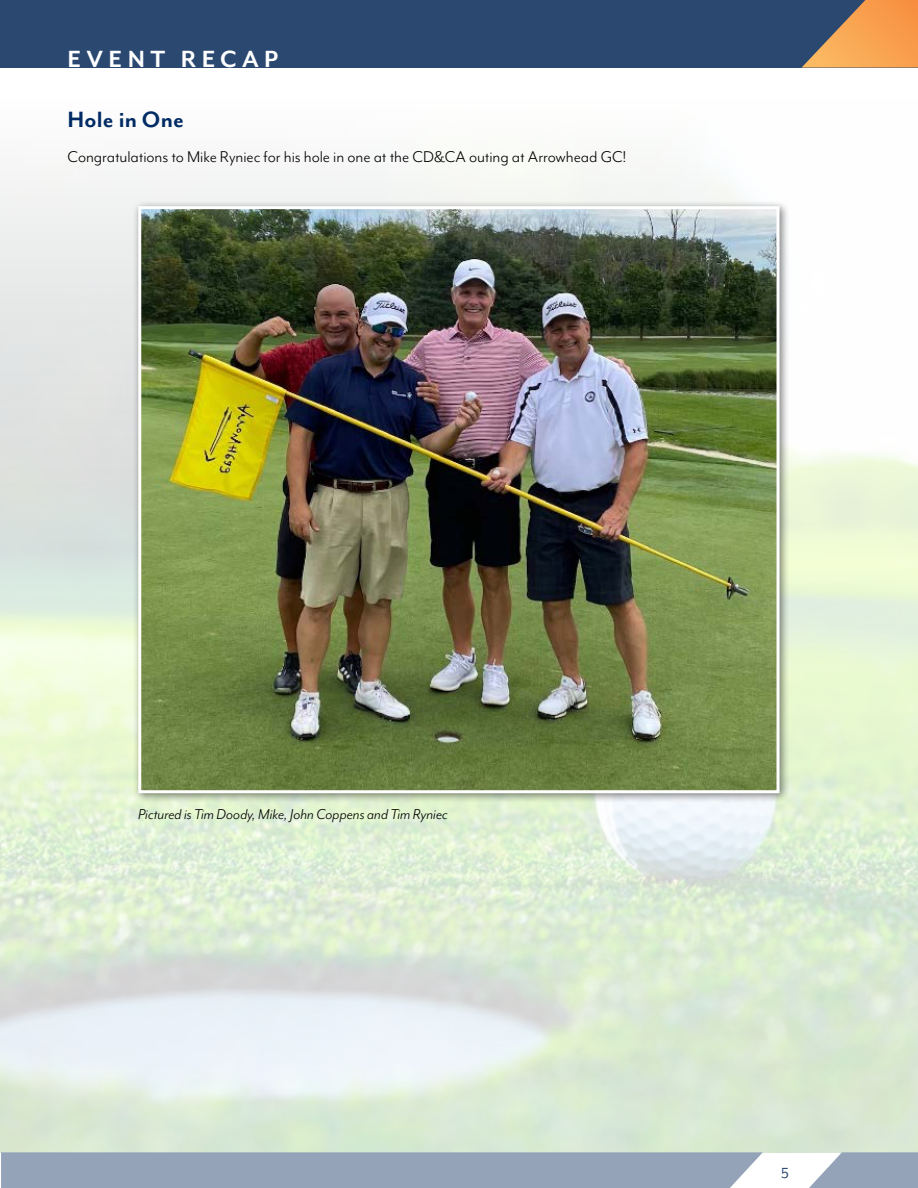
<style>
.page{position:relative;width:918px;height:1188px;background:#fff}
.page>*{position:absolute;margin:0;border:0;box-sizing:border-box;transform-origin:0 0}
.t1{font:700 27px "Mr Eaves Mod OT";letter-spacing:.2em;color:#fff}
.t2{font:700 25.5px "Mr Eaves Mod OT";letter-spacing:.01em;color:#002b64}
.t3{font:18px "Mr Eaves Mod OT";letter-spacing:-.005em;color:#000}
.t4{font:italic 16.5px "Mr Eaves Mod OT";letter-spacing:.005em;color:#000}
.t5{font:16.5px "Mr Eaves San OT";color:#2b4871}
</style>
<div class="page">
<div style="left:0;top:0;width:918px;height:68px;background:#2b4871"></div>
<svg style="left:802px;top:0;width:116px;height:68px"></svg>
<svg style="left:809px;top:1152px;width:109px;height:36px"></svg>
<div style="left:1px;top:1152px;width:762px;height:36px;background:#95a3b8"></div>
<div style="left:132px;top:200px;width:658px;height:603px;background:#000;opacity:.5"></div>
<img style="left:142px;top:210px;width:634px;height:579px">
<div style="left:138px;top:206px;width:642px;height:587px;border:3px solid #fff"></div>
<h1 class="t1" style="left:68px;top:44px;width:212px">EVENT RECAP</h1>
<h2 class="t2" style="left:68px;top:106px;width:118px">Hole in One</h2>
<p class="t3" style="left:68px;top:147px;width:560px">Congratulations to Mike Ryniec for his hole in one at the CD&amp;CA outing at Arrowhead GC!</p>
<p class="t4" style="left:138px;top:805px;width:311px">Pictured is Tim Doody, Mike, John Coppens and Tim Ryniec</p>
<p class="t5" style="left:781px;top:1161px;width:9px">5</p>
</div>
